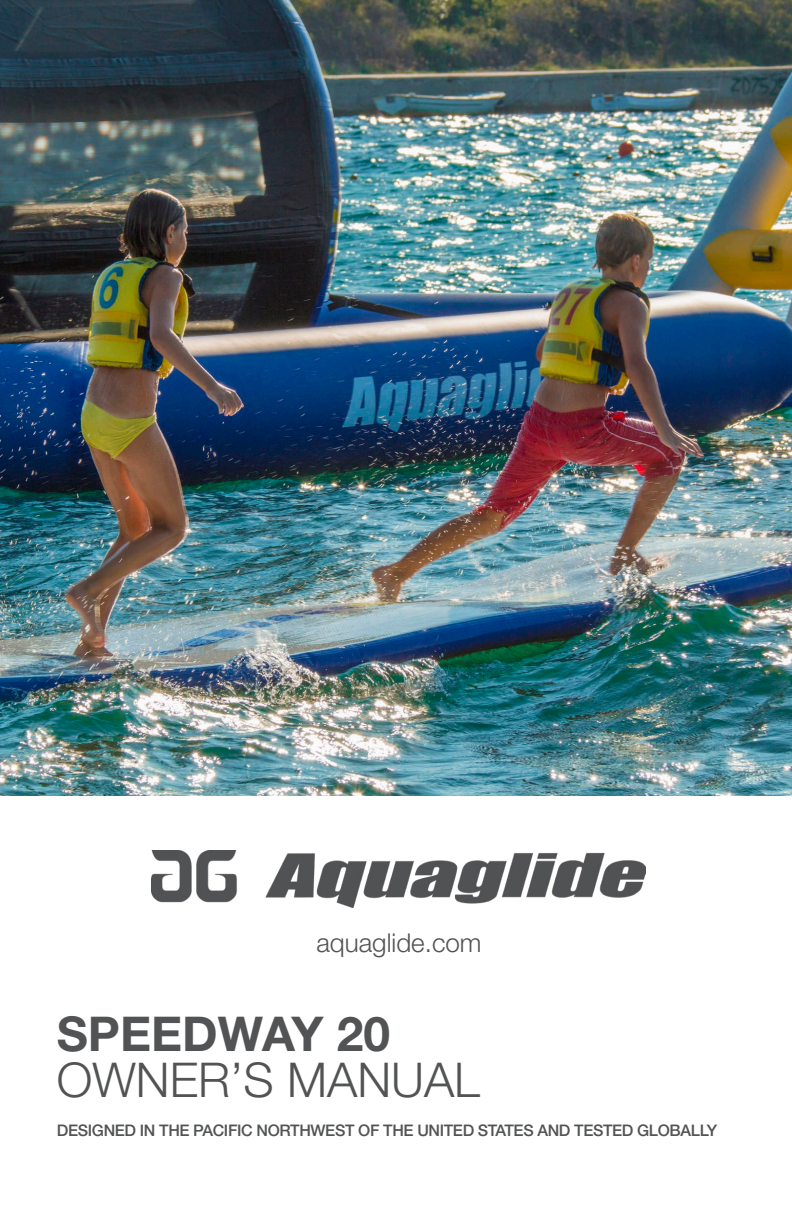
<style>
.page{position:relative;width:792px;height:1224px;background:#fff}
.page>*{position:absolute;margin:0;border:0;box-sizing:border-box;transform-origin:0 0}
.t1{font:300 48px "Helvetica Neue LT Std";color:#525354}
.t2{font:700 48px "Helvetica Neue LT Std";color:#525354}
.t3{font:300 26px "Helvetica Neue LT Std";color:#525354}
.t4{font:500 16px "Helvetica Neue LT Std";letter-spacing:-.02em;color:#525354}
</style>
<div class="page">
<img style="left:151px;top:850px;width:494px;height:58px">
<img style="left:0;top:0;width:792px;height:795px">
<p class="t3" style="left:316px;top:927px;width:167px">aquaglide.com</p>
<p class="t2" style="left:57px;top:1004px;width:335px">SPEEDWAY 20</p>
<p class="t1" style="left:57px;top:1051px;width:425px">OWNER’S MANUAL</p>
<p class="t4" style="left:57px;top:1121px;width:662px">DESIGNED IN THE PACIFIC NORTHWEST OF THE UNITED STATES AND TESTED GLOBALLY</p>
</div>
